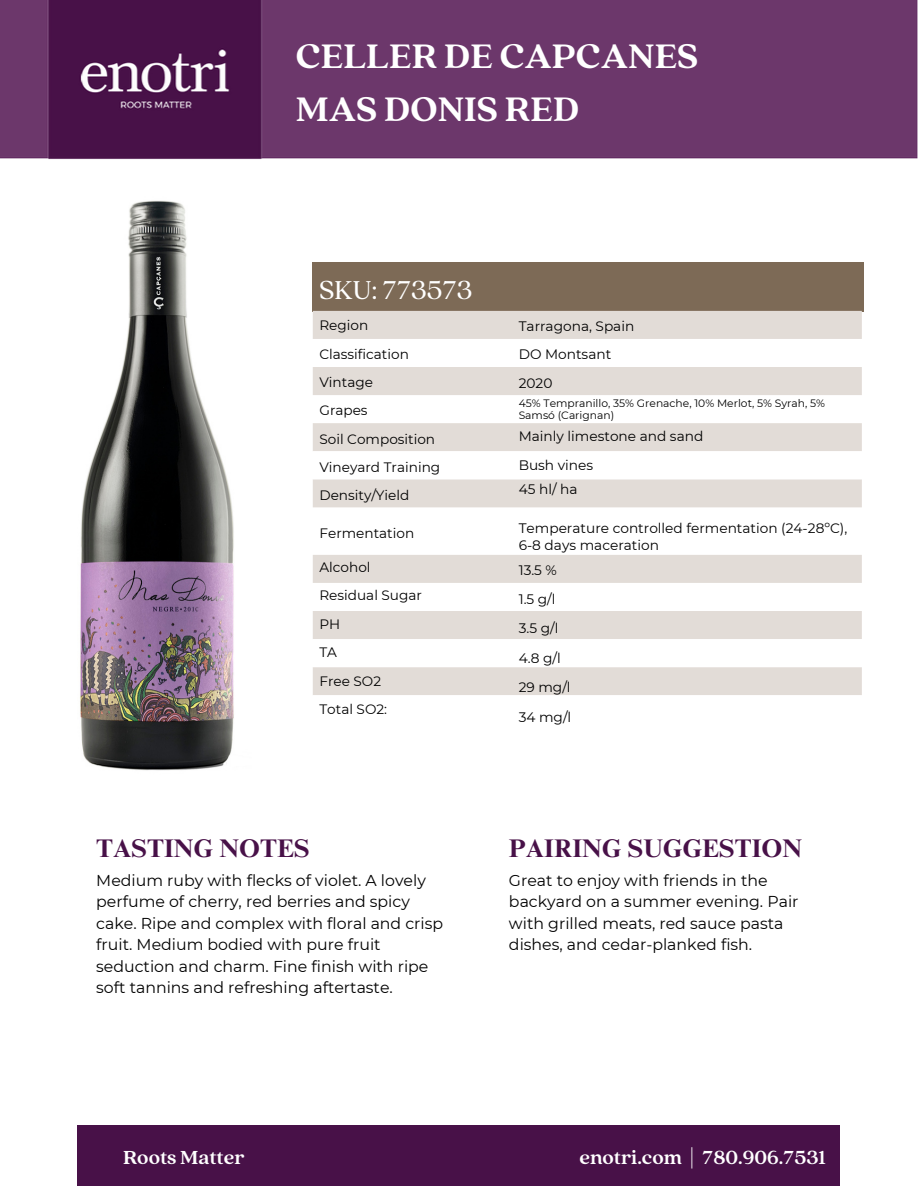
<style>
.page{position:relative;width:918px;height:1188px;background:#fff}
.page>*{position:absolute;margin:0;border:0;box-sizing:border-box;transform-origin:0 0}
.t1{font:700 37.8px "Quincy CF";color:#fff}
.t2{font:28.8px "Quincy CF";color:#fff}
.t3{font:700 25.5px "Times NRMT Pro";color:#481148}
.t4{font:700 21px "Quincy CF";color:#fff}
.t5{font:700 21px "Times NRMT Pro";color:#fff}
.t6{font:italic 300 18px "Cerebri Sans";color:#fff}
.t7{font:15.75px/21.3px "Montserrat";color:#000}
.t8{font:13.65px/28.3px "Montserrat";color:#000}
.t9{font:10.65px/12.5px "Montserrat";color:#000}
</style>
<div class="page">
<div style="left:78px;top:1125px;width:762px;height:61px;background:#481148"></div>
<img style="left:0;top:0;width:918px;height:160px">
<div style="left:313px;top:262px;width:550px;height:49px;background:#7d6a56"></div>
<svg style="left:313px;top:311px;width:549px;height:140px;fill:#e2dcd7"></svg>
<svg style="left:313px;top:479px;width:549px;height:216px;fill:#e2dcd7"></svg>
<img style="left:80px;top:200px;width:154px;height:571px">
<p class="t1" style="left:296px;top:31px;width:404px">CELLER DE CAPCANES</p>
<p class="t1" style="left:296px;top:84px;width:285px">MAS DONIS RED</p>
<p class="t2" style="left:319px;top:271px;width:155px">SKU: 773573</p>
<p class="t8" style="left:319px;top:311px;width:91px">Region<br>Classification<br>Vintage</p>
<p class="t8" style="left:319px;top:396px;width:50px">Grapes</p>
<p class="t8" style="left:319px;top:425px;width:122px">Soil Composition<br>Vineyard Training<br>Density/Yield</p>
<p class="t8" style="left:319px;top:519px;width:96px">Fermentation</p>
<p class="t8" style="left:319px;top:553px;width:53px">Alcohol</p>
<p class="t8" style="left:319px;top:581px;width:104px">Residual Sugar</p>
<p class="t8" style="left:319px;top:610px;width:22px">PH</p>
<p class="t8" style="left:319px;top:638px;width:19px">TA</p>
<p class="t8" style="left:319px;top:666px;width:63px">Free SO2</p>
<p class="t8" style="left:319px;top:695px;width:69px">Total SO2:</p>
<p class="t8" style="left:519px;top:312px;width:117px">Tarragona, Spain</p>
<p class="t8" style="left:519px;top:340px;width:94px">DO Montsant</p>
<p class="t8" style="left:519px;top:369px;width:35px">2020</p>
<p class="t9" style="left:519px;top:397px;width:308px">45% Tempranillo, 35% Grenache, 10% Merlot, 5% Syrah, 5%<br>Samsó (Carignan)</p>
<p class="t8" style="left:519px;top:422px;width:186px">Mainly limestone and sand</p>
<p class="t8" style="left:519px;top:451px;width:76px">Bush vines</p>
<p class="t8" style="left:519px;top:475px;width:60px">45 hl/ ha</p>
<p class="t8" style="left:519px;top:519px;width:330px;line-height:17.9px">Temperature controlled fermentation (24-28ºC),<br>6-8 days maceration</p>
<p class="t8" style="left:519px;top:555px;width:40px">13.5 %</p>
<p class="t8" style="left:519px;top:585px;width:38px">1.5 g/l</p>
<p class="t8" style="left:519px;top:614px;width:41px">3.5 g/l</p>
<p class="t8" style="left:519px;top:644px;width:43px">4.8 g/l</p>
<p class="t8" style="left:519px;top:673px;width:53px">29 mg/l</p>
<p class="t8" style="left:519px;top:703px;width:54px">34 mg/l</p>
<p class="t3" style="left:96px;top:839px;width:215px">TASTING NOTES</p>
<p class="t3" style="left:509px;top:839px;width:295px">PAIRING SUGGESTION</p>
<p class="t7" style="left:96px;top:870px;width:348px">Medium ruby with flecks of violet. A lovely perfume of cherry, red berries and spicy cake. Ripe and complex with floral and crisp fruit. Medium bodied with pure fruit seduction and charm. Fine finish with ripe soft tannins and refreshing aftertaste.</p>
<p class="t7" style="left:509px;top:870px;width:291px">Great to enjoy with friends in the backyard on a summer evening. Pair with grilled meats, red sauce pasta dishes, and cedar-planked fish.</p>
<p class="t5" style="left:184px;top:1146px;width:120px">Roots Matter</p>
<p class="t6" style="left:530px;top:1143px;width:290px">Neil Ellis Short Left Cinsault #878688</p>
<p class="t4" style="left:123px;top:1144px;width:123px">Roots Matter</p>
<p class="t4" style="left:579px;top:1144px;width:248px">enotri.com | 780.906.7531</p>
</div>
